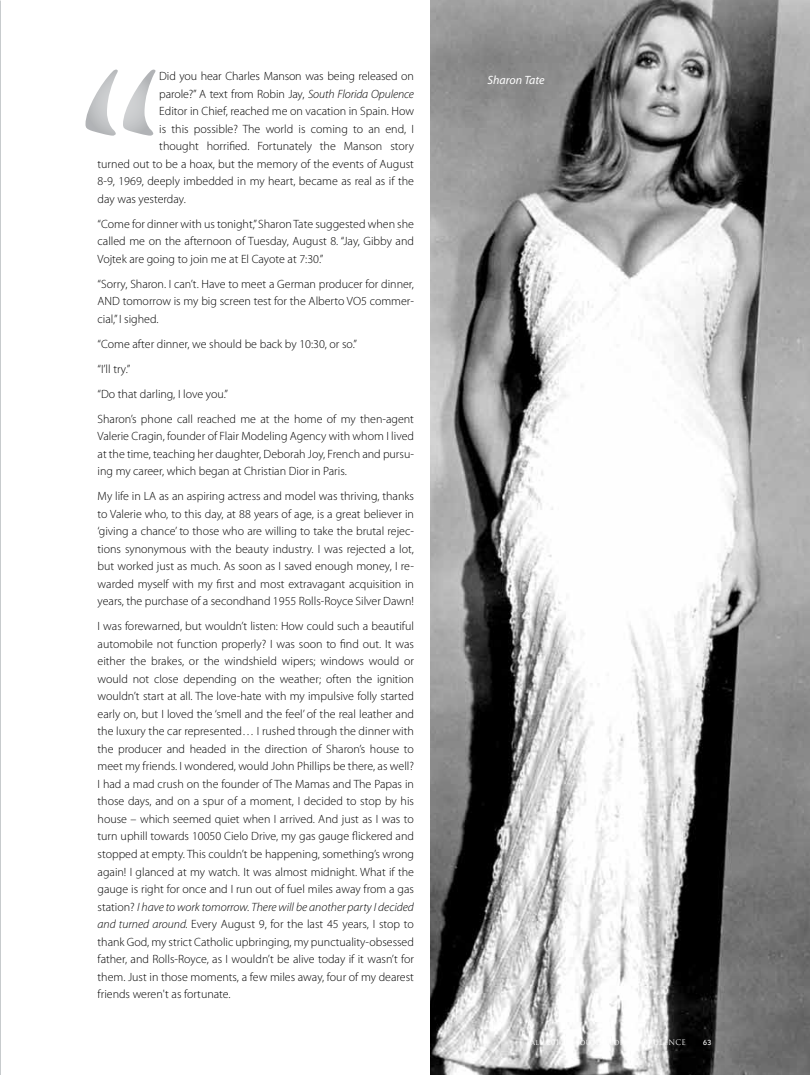
<style>
.page{position:relative;width:810px;height:1075px;background:#fff}
.page>*{position:absolute;margin:0;border:0;box-sizing:border-box;transform-origin:0 0}
.t1{font:300 12px/17.5px "Myriad Pro";color:#000;text-align:justify}
.t2{font:italic 12px "Myriad Pro";color:#fff}
.t3{font:500 7.5px "ITC Kabel Std";color:#fff;scale:.95 1}
.s1{font-style:italic}
</style>
<div class="page">
<img style="left:0;top:0;width:1px;height:1074px">
<img style="left:430px;top:0;width:380px;height:1074px">
<svg style="left:86px;top:70px;width:70px;height:66px"></svg>
<p class="t1" style="left:159px;top:68px;width:256px">Did you hear Charles Manson was being released on</p>
<p class="t1" style="left:159px;top:85px;width:256px">parole?” A text from Robin Jay, <span class="s1">South Florida Opulence</span></p>
<p class="t1" style="left:159px;top:103px;width:256px">Editor in Chief, reached me on vacation in Spain. How</p>
<p class="t1" style="left:159px;top:120px;width:256px">is this possible? The world is coming to an end, I</p>
<p class="t1" style="left:159px;top:137px;width:256px">thought horrified. Fortunately the Manson story</p>
<p class="t1" style="left:98px;top:155px;width:318px">turned out to be a hoax, but the memory of the events of August</p>
<p class="t1" style="left:98px;top:172px;width:318px">8-9, 1969, deeply imbedded in my heart, became as real as if the</p>
<p class="t1" style="left:98px;top:190px;width:90px">day was yesterday.</p>
<p class="t1" style="left:98px;top:215px;width:318px">“Come for dinner with us tonight,” Sharon Tate suggested when she called me on the afternoon of Tuesday, August 8. “Jay, Gibby and Vojtek are going to join me at El Cayote at 7:30.”</p>
<p class="t1" style="left:98px;top:275px;width:318px">“Sorry, Sharon. I can’t. Have to meet a German producer for dinner, AND tomorrow is my big screen test for the Alberto VO5 commer&shy;cial,” I sighed.</p>
<p class="t1" style="left:98px;top:331px;width:318px;line-height:25px;text-align:left">“Come after dinner, we should be back by 10:30, or so.”<br>“I’ll try.”<br>“Do that darling, I love you.”<br>Sharon’s phone call reached me at the home of my then-agent</p>
<p class="t1" style="left:98px;top:427px;width:318px">Valerie Cragin, founder of Flair Modeling Agency with whom I lived at the time, teaching her daughter, Deborah Joy, French and pursu&shy;ing my career, which began at Christian Dior in Paris.</p>
<p class="t1" style="left:98px;top:488px;width:318px">My life in LA as an aspiring actress and model was thriving, thanks to Valerie who, to this day, at 88 years of age, is a great believer in ‘giving a chance’ to those who are willing to take the brutal rejec&shy;tions synonymous with the beauty industry. I was rejected a lot, but worked just as much. As soon as I saved enough money, I re&shy;warded myself with my first and most extravagant acquisition in years, the purchase of a secondhand 1955 Rolls-Royce Silver Dawn!</p>
<p class="t1" style="left:98px;top:618px;width:318px">I was forewarned, but wouldn’t listen: How could such a beautiful automobile not function properly? I was soon to find out. It was either the brakes, or the windshield wipers; windows would or would not close depending on the weather; often the ignition wouldn’t start at all. The love-hate with my impulsive folly started early on, but I loved the ‘smell and the feel’ of the real leather and the luxury the car represented… I rushed through the dinner with the producer and headed in the direction of Sharon’s house to meet my friends. I wondered, would John Phillips be there, as well?<br>I had a mad crush on the founder of The Mamas and The Papas in those days, and on a spur of a moment, I decided to stop by his house – which seemed quiet when I arrived. And just as I was to turn uphill towards 10050 Cielo Drive, my gas gauge flickered and stopped at empty. This couldn’t be happening, something’s wrong again! I glanced at my watch. It was almost midnight. What if the gauge is right for once and I run out of fuel miles away from a gas station? <span class="s1">I have to work tomorrow. There will be another party I decided and turned around.</span> Every August 9, for the last 45 years, I stop to thank God, my strict Catholic upbringing, my punctuality-obsessed father, and Rolls-Royce, as I wouldn’t be alive today if it wasn’t for them. Just in those moments, a few miles away, four of my dearest friends weren't as fortunate.</p>
<p class="t2" style="left:488px;top:74px;width:59px">Sharon Tate</p>
<p class="t3" style="left:703px;top:1037px;width:10px">63</p>
</div>
